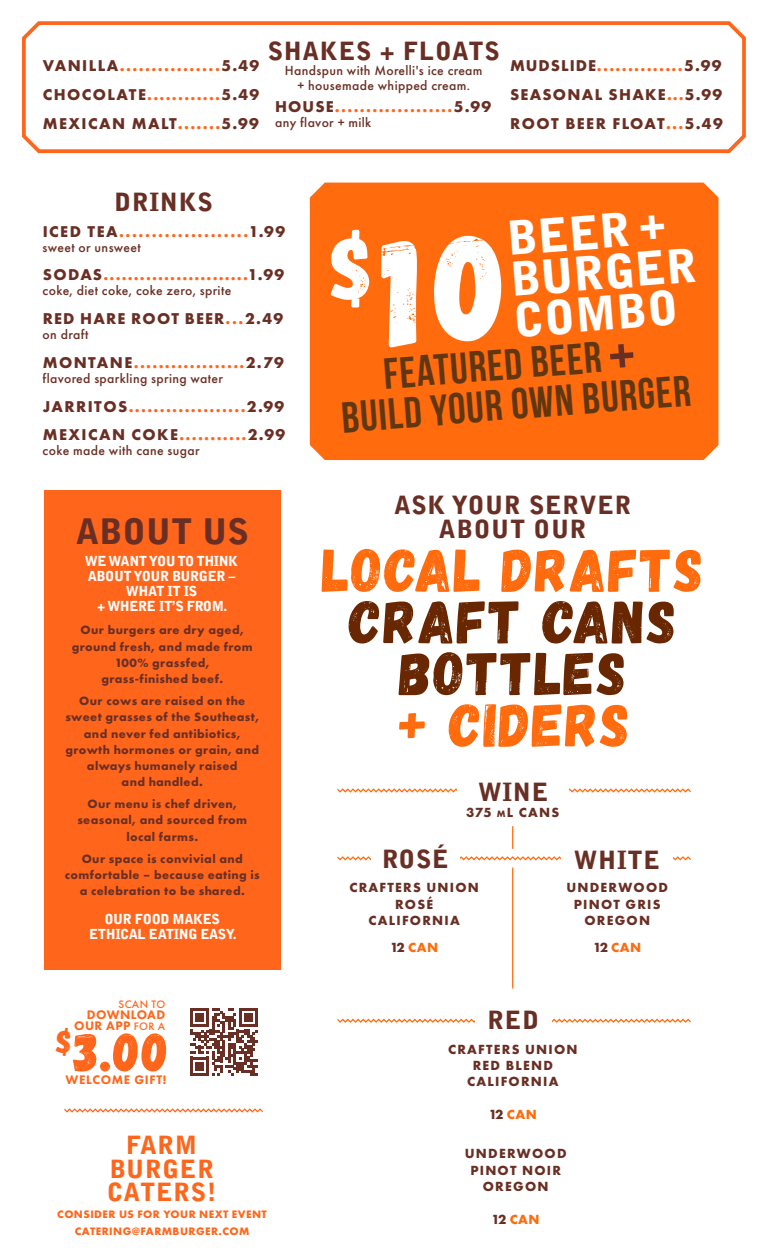
<style>
.page{position:relative;width:765px;height:1260px;background:#fff}
.page>*{position:absolute;margin:0;border:0;box-sizing:border-box;transform-origin:0 0}
.bell_head_back{font:60.75px/51.6px "Gagalin";letter-spacing:.03em;color:#682601;text-align:center}
.bell_head_back-2{font:60.75px "Gagalin";letter-spacing:.03em;color:#ff6b0d}
.empty_desc{font:55.12px "Gagalin";color:#ff661c}
.wine{font:900 46.38px "Bell Gothic Std";color:#fff}
.wine-2{font:43.62px "Bebas Neue";color:#603711}
.big_head{font:900 35px "Bell Gothic Std";color:#6a2f24}
.bell_head_back-3{font:900 25px/23.8px "Bell Gothic Std";letter-spacing:.03em;color:#6a2f24;text-align:center}
.bell_head{font:900 25px "Bell Gothic Std";letter-spacing:.03em;color:#ff661c}
.drinks_short{font:700 16.25px "Futura PT";letter-spacing:.09em;color:#ff661c}
.background_head_orig{font:700 16.25px "Futura PT";letter-spacing:.085em;color:#6a2f24}
.empty_head{font:700 16.25px "Futura PT";letter-spacing:.09em;color:#ff661c}
.background_head_orig-2{font:700 16.25px "Futura PT";letter-spacing:.06em;color:#ff661c}
.drinks_short-2{font:700 16.25px "Futura PT";letter-spacing:.075em;color:#6a2f24}
.empty_desc-2{font:500 13.75px/15px "Futura PT";letter-spacing:.025em;color:#6a2f24;text-align:center}
.wine-3{font:700 13.75px/16.2px "Futura PT";letter-spacing:.09em;color:#6a2f24;text-align:center}
.empty_head-2{font:900 13.75px/15px "Bell Gothic Std";letter-spacing:-.03em;color:#fff;text-align:center}
.wine-4{font:700 13.75px "Futura PT";letter-spacing:.04em;color:#ff6b0d}
.wine_price{font:700 13.75px "Futura PT";letter-spacing:.04em;color:#ff6b0d}
.empty_desc-3{font:800 12.88px "Futura PT";letter-spacing:.035em;color:#ff661c}
.salad_descrip{font:700 12.5px/16.2px "Futura PT";letter-spacing:.03em;color:#6a2f24;text-align:center}
.salad_descrip-2{font:700 11.25px/16.2px "Futura PT";letter-spacing:.04em;color:#ff661c;text-align:center}
.empty_desc-4{font:500 11.25px "Futura PT";letter-spacing:.03em;color:#ff661c}
.s1{color:#6a2f24}
.s2{color:#ff661c}
.s3{font-weight:500;font-size:11.25px}
.s4{color:#ff6b0d}
.s5{font-size:9.62px}
</style>
<div class="page">
<svg style="left:22px;top:21px;width:724px;height:133px"></svg>
<svg style="left:64px;top:1108px;width:199px;height:5px"></svg>
<div style="left:45px;top:490px;width:236px;height:480px;background:#ff661c"></div>
<svg style="left:190px;top:1008px;width:68px;height:68px"></svg>
<div style="left:310px;top:183px;width:408px;height:277px;background:#ff6b0d"></div>
<svg style="left:330px;top:230px;width:173px;height:117px"></svg>
<svg style="left:610px;top:344px;width:24px;height:24px"></svg>
<svg style="left:337px;top:856px;width:354px;height:5px"></svg>
<svg style="left:337px;top:788px;width:354px;height:5px"></svg>
<svg style="left:337px;top:1018px;width:354px;height:5px"></svg>
<div style="left:371px;top:849px;width:89px;height:19px;background:#fff"></div>
<div style="left:562px;top:850px;width:111px;height:19px;background:#fff"></div>
<div style="left:458px;top:782px;width:111px;height:19px;background:#fff"></div>
<div style="left:475px;top:1011px;width:77px;height:18px;background:#fff"></div>
<hr style="left:512px;top:868px;width:1px;height:121px;background:#ff6b0d">
<svg style="left:512px;top:826px;width:1px;height:23px"></svg>
<p class="empty_head" style="left:43px;top:55px;width:218px"><span class="s1">VANILLA</span>................<span class="s1">5.49</span></p>
<p class="background_head_orig" style="left:43px;top:84px;width:218px">CHOCOLATE<span class="s2">............</span>5.49</p>
<p class="background_head_orig" style="left:43px;top:113px;width:218px">MEXICAN MALT<span class="s2">.......</span>5.99</p>
<p class="bell_head_back-3" style="left:268px;top:39px;width:234px">SHAKES + FLOATS</p>
<p class="empty_desc-2" style="left:285px;top:63px;width:199px">Handspun with Morelli's ice cream + housemade whipped cream.</p>
<p class="background_head_orig-2" style="left:510px;top:55px;width:213px"><span class="s1">MUDSLIDE</span>..............<span class="s1">5.99</span></p>
<p class="background_head_orig" style="left:510px;top:84px;width:214px">SEASONAL SHAKE<span class="s2">...</span>5.99</p>
<p class="background_head_orig" style="left:510px;top:113px;width:214px">ROOT BEER FLOAT<span class="s2">...</span>5.49</p>
<p class="background_head_orig-2" style="left:275px;top:96px;width:218px"><span class="s1">HOUSE</span>...................<span class="s1">5.99</span></p>
<p class="empty_desc-2" style="left:275px;top:115px;width:98px">any flavor + milk</p>
<p class="bell_head_back-3" style="left:115px;top:190px;width:100px">DRINKS</p>
<p class="empty_head" style="left:43px;top:221px;width:244px"><span class="s1">ICED TEA</span>....................<span class="s1">1.99</span></p>
<p class="empty_desc-2" style="left:43px;top:239px;width:100px">sweet or unsweet</p>
<p class="drinks_short" style="left:43px;top:264px;width:243px"><span class="s1">SODAS</span>........................<span class="s1">1.99</span></p>
<p class="empty_desc-2" style="left:43px;top:283px;width:190px">coke, diet coke, coke zero, sprite</p>
<p class="drinks_short-2" style="left:43px;top:308px;width:242px">RED HARE ROOT BEER<span class="s2">...</span>2.49</p>
<p class="empty_desc-2" style="left:43px;top:327px;width:47px">on draft</p>
<p class="drinks_short" style="left:43px;top:352px;width:243px"><span class="s1">MONTANE</span>..................<span class="s1">2.79</span></p>
<p class="empty_desc-2" style="left:43px;top:371px;width:182px">flavored sparkling spring water</p>
<p class="drinks_short" style="left:43px;top:396px;width:243px"><span class="s1">JARRITOS</span>...................<span class="s1">2.99</span></p>
<p class="drinks_short-2" style="left:43px;top:424px;width:244px">MEXICAN COKE<span class="s2">...........</span>2.99</p>
<p class="empty_desc-2" style="left:43px;top:443px;width:159px">coke made with cane sugar</p>
<p class="big_head" style="left:76px;top:511px;width:174px">ABOUT US</p>
<p class="empty_head-2" style="left:85px;top:553px;width:155px">WE WANT YOU TO THINK<br>ABOUT YOUR BURGER –<br>WHAT IT IS<br>+ WHERE IT’S FROM.</p>
<p class="salad_descrip" style="left:72px;top:622px;width:182px">Our burgers are dry aged, ground fresh, and made from<br>100% grassfed, grass-finished beef.</p>
<p class="salad_descrip" style="left:65px;top:692px;width:195px">Our cows are raised on the sweet grasses of the Southeast, and never fed antibiotics, growth hormones or grain, and always humanely raised<br>and handled.</p>
<p class="salad_descrip" style="left:77px;top:796px;width:171px">Our menu is chef driven, seasonal, and sourced from local farms.</p>
<p class="salad_descrip" style="left:65px;top:850px;width:197px">Our space is convivial and comfortable – because eating is a celebration to be shared.</p>
<p class="empty_head-2" style="left:89px;top:912px;width:149px">OUR FOOD MAKES<br>ETHICAL EATING EASY.</p>
<p class="empty_desc-4" style="left:118px;top:997px;width:48px">SCAN TO</p>
<p class="empty_desc-3" style="left:87px;top:1006px;width:80px">DOWNLOAD</p>
<p class="empty_desc-3" style="left:74px;top:1017px;width:93px">OUR APP <span class="s3">FOR A</span></p>
<p class="empty_desc" style="left:57px;top:1018px;width:114px"><sup>$</sup>3.00</p>
<p class="empty_desc-3" style="left:66px;top:1072px;width:102px">WELCOME GIFT!</p>
<p class="bell_head" style="left:126px;top:1130px;width:73px">FARM</p>
<p class="bell_head" style="left:109px;top:1154px;width:106px">BURGER</p>
<p class="bell_head" style="left:107px;top:1178px;width:111px">CATERS!</p>
<p class="salad_descrip-2" style="left:57px;top:1206px;width:211px">CONSIDER US FOR YOUR NEXT EVENT<br>CATERING@FARMBURGER.COM</p>
<p class="wine" style="left:505px;top:212px;width:161px;rotate:-5deg">BEER +</p>
<p class="wine" style="left:508px;top:253px;width:189px;rotate:-5deg">BURGER</p>
<p class="wine" style="left:511px;top:294px;width:167px;rotate:-5deg">COMBO</p>
<p class="wine-2" style="left:382px;top:351px;width:220px;rotate:-5deg">FEATURED BEER</p>
<p class="wine-2" style="left:340px;top:395px;width:352px;rotate:-5deg">BUILD YOUR OWN BURGER</p>
<p class="bell_head_back-3" style="left:394px;top:493px;width:239px">ASK YOUR SERVER<br>ABOUT OUR</p>
<p class="bell_head_back" style="left:322px;top:545px;width:383px"><span class="s4">LOCAL DRAFTS<br></span>CRAFT CANS<br>BOTTLES</p>
<p class="bell_head_back-2" style="left:396px;top:688px;width:235px">+ CIDERS</p>
<p class="bell_head_back-3" style="left:478px;top:780px;width:72px">WINE</p>
<p class="wine-3" style="left:466px;top:804px;width:95px">375 <span class="s5">m</span>L CANS</p>
<p class="bell_head_back-3" style="left:382px;top:847px;width:68px">ROSÉ</p>
<p class="bell_head_back-3" style="left:574px;top:848px;width:88px">WHITE</p>
<p class="wine-3" style="left:349px;top:879px;width:131px">CRAFTERS UNION<br>ROSÉ<br>CALIFORNIA</p>
<p class="wine-4" style="left:390px;top:939px;width:50px"><span class="s1">12</span> CAN</p>
<p class="bell_head_back-3" style="left:488px;top:1009px;width:53px">RED</p>
<p class="wine-3" style="left:566px;top:879px;width:103px">UNDERWOOD<br>PINOT GRIS<br>OREGON</p>
<p class="wine-4" style="left:593px;top:939px;width:50px"><span class="s1">12</span> CAN</p>
<p class="wine-3" style="left:448px;top:1041px;width:131px">CRAFTERS UNION<br>RED BLEND<br>CALIFORNIA</p>
<p class="wine_price" style="left:489px;top:1106px;width:50px"><span class="s1">12</span> CAN</p>
<p class="wine-3" style="left:465px;top:1145px;width:103px">UNDERWOOD<br>PINOT NOIR<br>OREGON</p>
<p class="wine_price" style="left:492px;top:1211px;width:50px"><span class="s1">12</span> CAN</p>
</div>
